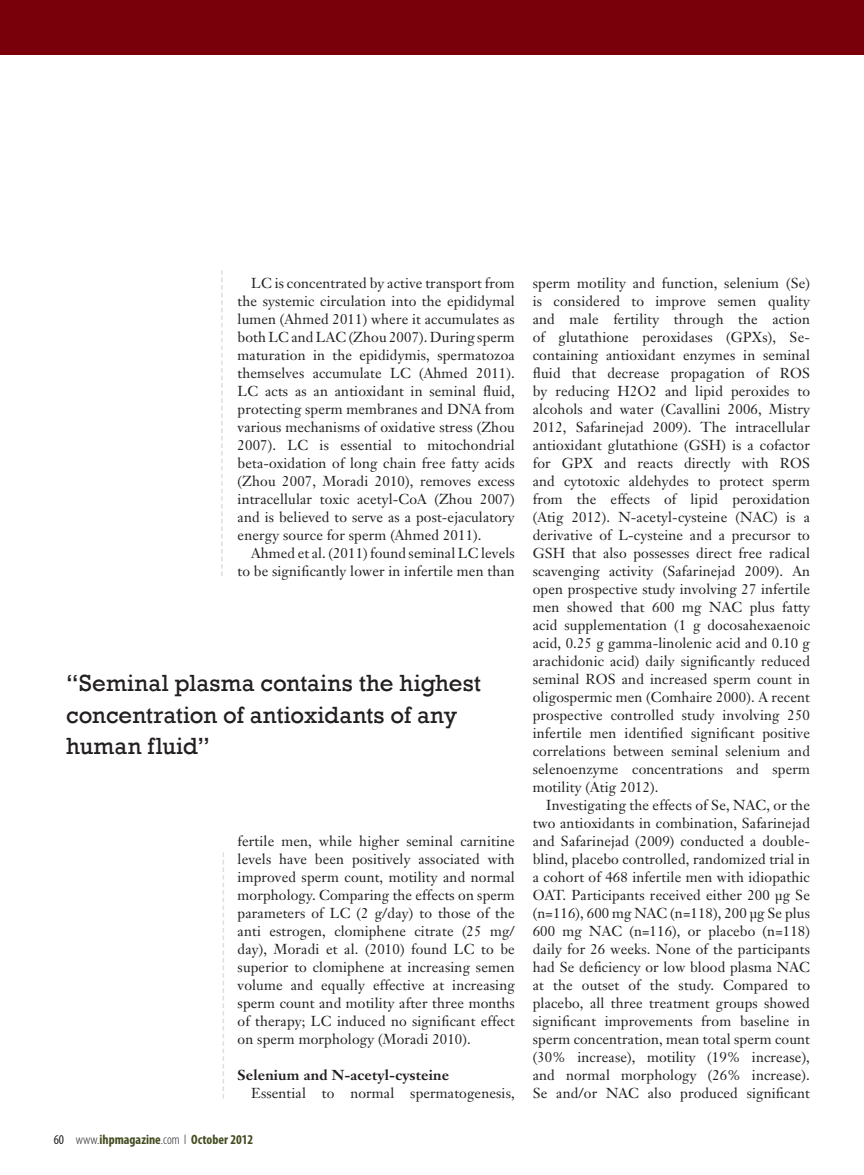
<style>
.page{position:relative;width:864px;height:1175px;background:#fff}
.page>*{position:absolute;margin:0;border:0;box-sizing:border-box;transform-origin:0 0}
.t1{font:24px/31.5px "Rockwell";color:#231f20}
.t2{font:14.25px/18px "Janson Text";letter-spacing:.01em;color:#231f20;text-align:justify}
.t3{font:700 14.25px "Janson Text";letter-spacing:.01em;color:#231f20}
.t4{font:700 condensed 13.5px "Myriad Pro";color:#444d21}
.s1{font-weight:400;color:#231f20}
.s2{font-weight:300;color:#231f20}
</style>
<div class="page">
<div style="left:0;top:0;width:864px;height:54px;background:#79000b"></div>
<svg style="left:221px;top:270px;width:2px;height:306px"></svg>
<svg style="left:223px;top:852px;width:1px;height:246px"></svg>
<p class="t2" style="left:238px;top:274px;width:279px;text-indent:13px">LC is concentrated by active transport from the systemic circulation into the epididymal lumen (Ahmed 2011) where it accumulates as both LC and LAC (Zhou 2007). During sperm maturation in the epididymis, spermatozoa themselves accumulate LC (Ahmed 2011).<br>LC acts as an antioxidant in seminal fluid, protecting sperm membranes and DNA from various mechanisms of oxidative stress (Zhou 2007). LC is essential to mitochondrial beta-oxidation of long chain free fatty acids (Zhou 2007, Moradi 2010), removes excess intracellular toxic acetyl-CoA (Zhou 2007) and is believed to serve as a post-ejaculatory energy source for sperm (Ahmed 2011).</p>
<p class="t2" style="left:238px;top:544px;width:279px;text-align:right">Ahmed et al. (2011) found seminal LC levels to be significantly lower in infertile men than</p>
<h1 class="t1" style="left:66px;top:666px;width:422px">!"#$%&amp;'()*('+$'),-&amp;.'%&amp;+)./#)/%0/#+.) ,-&amp;,#&amp;.1'.%-&amp;)-2)'&amp;.%-3%4'&amp;.+)-2)'&amp;5) /6$'&amp;)2(6%47</h1>
<p class="t2" style="left:238px;top:832px;width:279px">fertile men, while higher seminal carnitine levels have been positively associated with improved sperm count, motility and normal morphology. Comparing the effects on sperm parameters of LC (2 g/day) to those of the anti estrogen, clomiphene citrate (25 mg/ day), Moradi et al. (2010) found LC to be superior to clomiphene at increasing semen volume and equally effective at increasing sperm count and motility after three months of therapy; LC induced no significant effect on sperm morphology (Moradi 2010).</p>
<p class="t3" style="left:238px;top:1066px;width:213px">Selenium and N-acetyl-cysteine</p>
<p class="t2" style="left:251px;top:1084px;width:265px">Essential to normal spermatogenesis,</p>
<p class="t4" style="left:54px;top:1131px;width:201px"><span class="s1">60</span> <span class="s2">www.</span>ihpmagazine<span class="s2">.com l</span> October 2012</p>
<p class="t2" style="left:533px;top:274px;width:279px">sperm motility and function, selenium (Se) is considered to improve semen quality and male fertility through the action of glutathione peroxidases (GPXs), Se&shy;containing antioxidant enzymes in seminal fluid that decrease propagation of ROS by reducing H2O2 and lipid peroxides to alcohols and water (Cavallini 2006, Mistry 2012, Safarinejad 2009). The intracellular antioxidant glutathione (GSH) is a cofactor for GPX and reacts directly with ROS and cytotoxic aldehydes to protect sperm from the effects of lipid peroxidation (Atig 2012). N-acetyl-cysteine (NAC) is a derivative of L-cysteine and a precursor to GSH that also possesses direct free radical scavenging activity (Safarinejad 2009). An open prospective study involving 27 infertile men showed that 600 mg NAC plus fatty acid supplementation (1 g docosahexaenoic acid, 0.25 g gamma-linolenic acid and 0.10 g arachidonic acid) daily significantly reduced seminal ROS and increased sperm count in oligospermic men (Comhaire 2000). A recent prospective controlled study involving 250 infertile men identified significant positive correlations between seminal selenium and selenoenzyme concentrations and sperm motility (Atig 2012).</p>
<p class="t2" style="left:533px;top:796px;width:279px;text-indent:13px">Investigating the effects of Se, NAC, or the two antioxidants in combination, Safarinejad and Safarinejad (2009) conducted a double&shy;blind, placebo controlled, randomized trial in a cohort of 468 infertile men with idiopathic OAT. Participants received either 200 µg Se (n=116), 600 mg NAC (n=118), 200 µg Se plus 600 mg NAC (n=116), or placebo (n=118) daily for 26 weeks. None of the participants had Se deficiency or low blood plasma NAC at the outset of the study. Compared to placebo, all three treatment groups showed significant improvements from baseline in sperm concentration, mean total sperm count (30% increase), motility (19% increase), and normal morphology (26% increase).<br>Se and/or NAC also produced significant</p>
</div>
